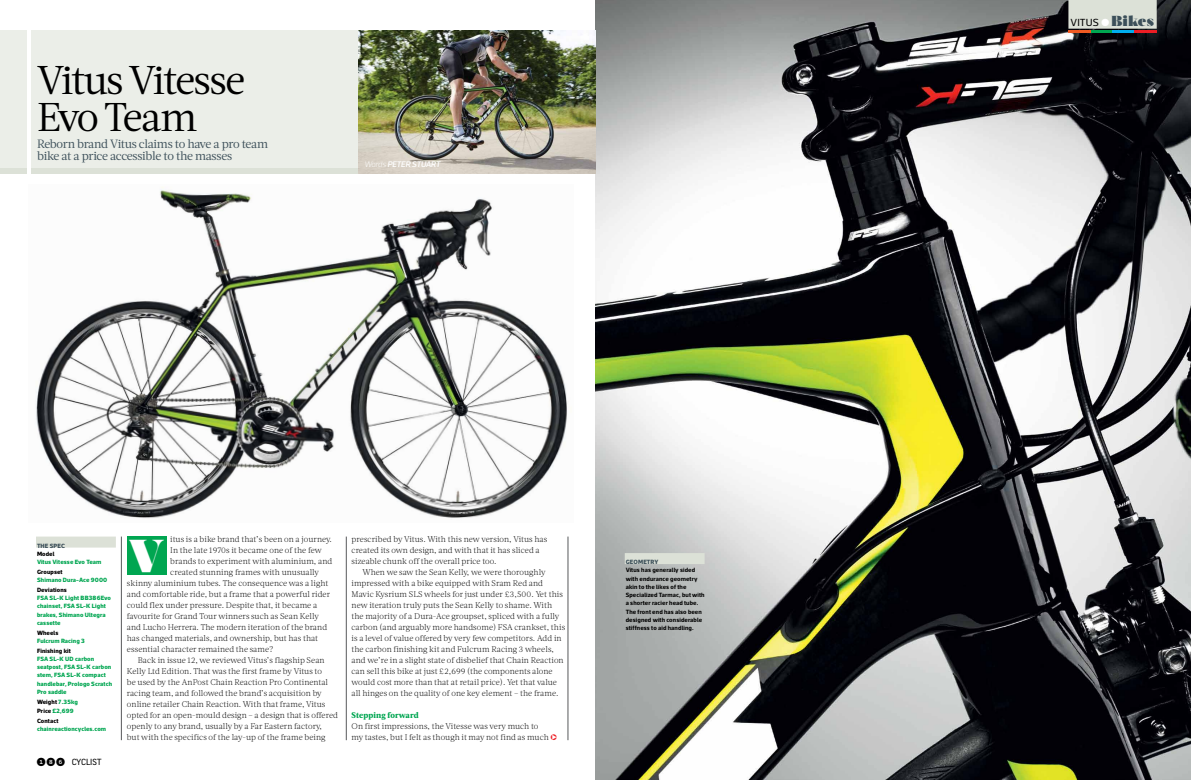
<style>
.page{position:relative;width:1191px;height:780px;background:#fff}
.page>*{position:absolute;margin:0;border:0;box-sizing:border-box;transform-origin:0 0}
.t1{font:46px "Acta Poster";color:#fff}
.t2{font:40px/37px "Acta";letter-spacing:-.045em;color:#000}
.t3{font:12px/12px "Acta";letter-spacing:-.025em;color:#3d505a}
.t4{font:10.5px "Acto";letter-spacing:.01em;color:#000}
.t5{font:8.5px "Frank";color:#000}
.t6{font:300 8.2px/11px "Acta";letter-spacing:.01em;color:#000}
.t7{font:italic 500 8.2px "Acto";letter-spacing:-.025em;color:#fff}
.t8{font:800 6.2px/8.2px "Acto";letter-spacing:.02em;color:#00a651}
.t9{font:700 6.2px/8.2px "Acto";letter-spacing:.02em;color:#000}
.t10{font:800 6.2px/9.8px "Acto";letter-spacing:.02em;color:#000}
.s1{font-weight:200}
.s2{color:#3d505a}
.s3{color:#000}
.s4{color:#00a651}
.s5{font-weight:800;color:#00a651}
.s6{font-weight:800;color:#3d505a}
.s7{font-family:"Acta Poster";font-size:14.5px;color:#3d505a}
</style>
<div class="page">
<img style="left:36px;top:187px;width:531px;height:331px">
<img style="left:595px;top:0;width:596px;height:780px">
<div style="left:31px;top:30px;width:336px;height:143px;background:#ebeee8"></div>
<div style="left:0;top:30px;width:26px;height:143px;background:#ebeee8"></div>
<div style="left:31px;top:168px;width:336px;height:5px;background:#dce1d7"></div>
<div style="left:0;top:168px;width:26px;height:5px;background:#dce1d7"></div>
<img style="left:359px;top:30px;width:236px;height:143px">
<hr style="left:346px;top:536px;width:1px;height:204px;background:#58595b">
<hr style="left:121px;top:536px;width:1px;height:204px;background:#58595b">
<hr style="left:568px;top:536px;width:1px;height:204px;background:#58595b">
<div style="left:127px;top:536px;width:39px;height:39px;background:#00a651"></div>
<div style="left:36px;top:536px;width:80px;height:11px;background:#dce1d7"></div>
<div style="left:625px;top:553px;width:79px;height:11px;background:#dce1d7"></div>
<div style="left:1068px;top:0;width:88px;height:29px;background:#dce1d7"></div>
<hr style="left:1090px;top:30px;width:22px;height:3px;background:#00a651">
<hr style="left:1068px;top:30px;width:22px;height:3px;background:#f15a22">
<hr style="left:1112px;top:30px;width:22px;height:3px;background:#00aeef">
<hr style="left:1134px;top:30px;width:22px;height:3px;background:#ed1d24">
<p class="t2" style="left:37px;top:62px;width:210px">Vitus Vitesse<br>Evo Team</p>
<p class="t3" style="left:37px;top:137px;width:232px">Reborn brand Vitus claims to have a pro team bike at a price accessible to the masses</p>
<p class="t7" style="left:364px;top:159px;width:77px"><span class="s1">Words</span> PETER STUART</p>
<p class="t8" style="left:37px;top:541px;width:66px"><span class="s2">The spec<br></span><span class="s3">Model<br></span>Vitus Vitesse Evo Team</p>
<p class="t8" style="left:37px;top:567px;width:72px"><span class="s3">Groupset<br></span>Shimano Dura-Ace 9000</p>
<p class="t8" style="left:37px;top:585px;width:76px"><span class="s3">Deviations<br></span>FSA SL-K Light BB386Evo chainset, FSA SL-K Light brakes, Shimano Ultegra cassette</p>
<p class="t8" style="left:37px;top:628px;width:49px"><span class="s3">Wheels<br></span>Fulcrum Racing 3</p>
<p class="t8" style="left:37px;top:646px;width:77px"><span class="s3">Finishing kit<br></span>FSA SL-K UD carbon seatpost, FSA SL-K carbon stem, FSA SL-K compact handlebar, Prologo Scratch<br>Pro saddle</p>
<p class="t10" style="left:37px;top:696px;width:42px">Weight <span class="s4">7.35kg<br></span>Price <span class="s4">£2,699<br></span>Contact</p>
<p class="t8" style="left:37px;top:725px;width:71px">chainreactioncycles.com</p>
<p class="t5" style="left:72px;top:756px;width:31px">CYCLIST</p>
<p class="t6" style="left:170px;top:533px;width:163px">itus is a bike brand that’s been on a journey.</p>
<p class="t6" style="left:170px;top:544px;width:153px">In the late 1970s it became one of the few</p>
<p class="t6" style="left:170px;top:555px;width:163px">brands to experiment with aluminium, and</p>
<p class="t6" style="left:170px;top:566px;width:150px">created stunning frames with unusually</p>
<p class="t6" style="left:127px;top:577px;width:203px">skinny aluminium tubes. The consequence was a light</p>
<p class="t6" style="left:127px;top:588px;width:205px">and comfortable ride, but a frame that a powerful rider</p>
<p class="t6" style="left:127px;top:599px;width:192px">could flex under pressure. Despite that, it became a</p>
<p class="t6" style="left:127px;top:610px;width:193px">favourite for Grand Tour winners such as Sean Kelly</p>
<p class="t6" style="left:127px;top:621px;width:202px">and Lucho Herrera. The modern iteration of the brand</p>
<p class="t6" style="left:127px;top:632px;width:193px">has changed materials, and ownership, but has that</p>
<p class="t6" style="left:127px;top:643px;width:148px">essential character remained the same?</p>
<p class="t6" style="left:138px;top:654px;width:188px">Back in issue 12, we reviewed Vitus’s flagship Sean</p>
<p class="t6" style="left:127px;top:665px;width:197px">Kelly Ltd Edition. That was the first frame by Vitus to</p>
<p class="t6" style="left:127px;top:676px;width:203px">be used by the AnPost Chain Reaction Pro Continental</p>
<p class="t6" style="left:127px;top:687px;width:196px">racing team, and followed the brand’s acquisition by</p>
<p class="t6" style="left:127px;top:698px;width:200px">online retailer Chain Reaction. With that frame, Vitus</p>
<p class="t6" style="left:127px;top:709px;width:213px">opted for an open-mould design – a design that is offered</p>
<p class="t6" style="left:127px;top:720px;width:197px">openly to any brand, usually by a Far Eastern factory,</p>
<p class="t6" style="left:127px;top:731px;width:200px">but with the specifics of the lay-up of the frame being</p>
<p class="t1" style="left:129px;top:527px;width:37px">V</p>
<p class="t6" style="left:351px;top:533px;width:197px">prescribed by Vitus. With this new version, Vitus has</p>
<p class="t6" style="left:351px;top:544px;width:190px">created its own design, and with that it has sliced a</p>
<p class="t6" style="left:351px;top:555px;width:147px">sizeable chunk off the overall price too.</p>
<p class="t6" style="left:362px;top:566px;width:184px">When we saw the Sean Kelly, we were thoroughly</p>
<p class="t6" style="left:351px;top:577px;width:193px">impressed with a bike equipped with Sram Red and</p>
<p class="t6" style="left:351px;top:588px;width:213px">Mavic Kysrium SLS wheels for just under £3,500. Yet this</p>
<p class="t6" style="left:351px;top:599px;width:202px">new iteration truly puts the Sean Kelly to shame. With</p>
<p class="t6" style="left:351px;top:610px;width:209px">the majority of a Dura-Ace groupset, spliced with a fully</p>
<p class="t6" style="left:351px;top:621px;width:215px">carbon (and arguably more handsome) FSA crankset, this</p>
<p class="t6" style="left:351px;top:632px;width:212px">is a level of value offered by very few competitors. Add in</p>
<p class="t6" style="left:351px;top:643px;width:204px">the carbon finishing kit and Fulcrum Racing 3 wheels,</p>
<p class="t6" style="left:351px;top:654px;width:214px">and we’re in a slight state of disbelief that Chain Reaction</p>
<p class="t6" style="left:351px;top:665px;width:203px">can sell this bike at just £2,699 (the components alone</p>
<p class="t6" style="left:351px;top:676px;width:207px">would cost more than that at retail price). Yet that value</p>
<p class="t6" style="left:351px;top:687px;width:208px">all hinges on the quality of one key element – the frame.</p>
<p class="t6" style="left:351px;top:709px;width:199px"><span class="s5">Stepping forward<br></span>On first impressions, the Vitesse was very much to my tastes, but I felt as though it may not find as much</p>
<p class="t9" style="left:626px;top:557px;width:80px"><span class="s6">geometry<br></span>Vitus has generally sided with endurance geometry akin to the likes of the<br>Specialized Tarmac, but with a shorter racier head tube.<br>The front end has also been designed with considerable stiffness to aid handling.</p>
<p class="t4" style="left:1070px;top:16px;width:85px">VITUS <span class="s7">Bikes</span></p>
</div>
